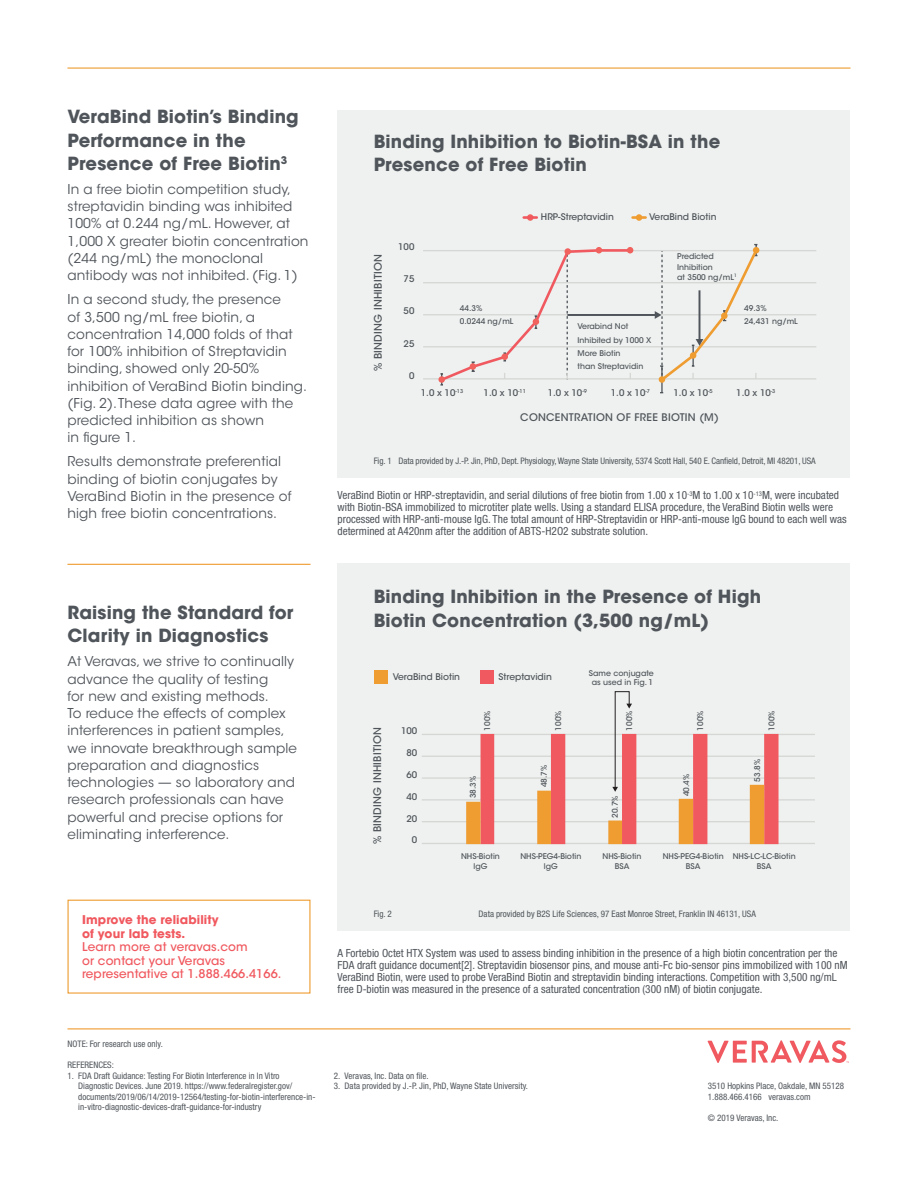
<style>
.page{position:relative;width:918px;height:1188px;background:#fff}
.page>*{position:absolute;margin:0;border:0;box-sizing:border-box;transform-origin:0 0}
.t1{font:700 18px/23.2px "ITC Avant Garde Std";letter-spacing:.01em;color:#50555b}
.t2{font:13.5px/17.2px "ITC Avant Garde Std";letter-spacing:.01em;color:#50555b}
.t3{font:500 12px/13.5px "ITC Avant Garde Std";letter-spacing:.01em;color:#f0595f}
.t4{font:700 12px/13.5px "ITC Avant Garde Std";letter-spacing:.01em;color:#f0595f}
.t5{font:condensed 11.25px/12px "Helvetica Neue LT Std";color:#50555b}
.t6{font:500 10.5px "ITC Avant Garde Std";letter-spacing:.025em;color:#50555b}
.t7{font:500 9.15px "ITC Avant Garde Std";color:#50555b}
.t8{font:condensed 9px/10.5px "Helvetica Neue LT Std";color:#50555b}
.t9{font:500 7.8px/10.5px "ITC Avant Garde Std";color:#50555b;text-align:center}
</style>
<div class="page">
<svg style="left:708px;top:1040px;width:141px;height:23px"></svg>
<hr style="left:68px;top:1028px;width:782px;height:1px;background:#ef9c31">
<hr style="left:68px;top:68px;width:782px;height:1px;background:#ef9c31">
<div style="left:338px;top:110px;width:512px;height:367px;background:#eef1ef"></div>
<hr style="left:68px;top:564px;width:242px;height:1px;background:#ef9c31">
<div style="left:338px;top:564px;width:512px;height:367px;background:#eef1ef"></div>
<hr style="left:423px;top:250px;width:393px;height:1px;background:#d6d7d4">
<hr style="left:731px;top:282px;width:85px;height:1px;background:#d6d7d4">
<hr style="left:423px;top:282px;width:308px;height:1px;background:#d6d7d4">
<hr style="left:521px;top:314px;width:286px;height:1px;background:#d6d7d4">
<hr style="left:423px;top:314px;width:98px;height:1px;background:#d6d7d4">
<hr style="left:423px;top:346px;width:393px;height:1px;background:#d6d7d4">
<hr style="left:423px;top:378px;width:393px;height:2px;background:#d6d7d4">
<svg style="left:438px;top:247px;width:195px;height:139px"></svg>
<div style="left:636px;top:214px;width:6px;height:7px;background:#ef9c31;border-radius:50%"></div>
<svg style="left:633px;top:216px;width:13px;height:3px"></svg>
<svg style="left:527px;top:214px;width:7px;height:7px"></svg>
<svg style="left:524px;top:216px;width:13px;height:3px"></svg>
<hr style="left:567px;top:314px;width:89px;height:2px;background:#50555b">
<svg style="left:655px;top:244px;width:105px;height:149px"></svg>
<hr style="left:422px;top:756px;width:393px;height:1px;background:#d6d7d4">
<hr style="left:422px;top:777px;width:393px;height:2px;background:#d6d7d4">
<hr style="left:422px;top:799px;width:393px;height:2px;background:#d6d7d4">
<hr style="left:422px;top:821px;width:393px;height:1px;background:#d6d7d4">
<hr style="left:422px;top:843px;width:393px;height:1px;background:#d6d7d4">
<hr style="left:422px;top:734px;width:393px;height:1px;background:#d6d7d4">
<div style="left:374px;top:670px;width:14px;height:14px;background:#ef9c31"></div>
<div style="left:481px;top:670px;width:13px;height:14px;background:#f0595f"></div>
<svg style="left:466px;top:691px;width:313px;height:153px"></svg>
<div style="left:68px;top:900px;width:242px;height:94px;border:1px solid #ef9c31"></div>
<h1 class="t1" style="left:68px;top:105px;width:233px">VeraBind Biotin’s Binding<br>Performance in the<br>Presence of Free Biotin<sup>3</sup></h1>
<p class="t2" style="left:68px;top:181px;width:243px">In a free biotin competition study, streptavidin binding was inhibited 100% at 0.244 ng/mL. However, at 1,000 X greater biotin concentration (244 ng/mL) the monoclonal antibody was not inhibited. (Fig. 1)</p>
<p class="t2" style="left:68px;top:291px;width:241px">In a second study, the presence<br>of 3,500 ng/mL free biotin, a concentration 14,000 folds of that for 100% inhibition of Streptavidin binding, showed only 20-50% inhibition of VeraBind Biotin binding. (Fig. 2). These data agree with the predicted inhibition as shown<br>in figure 1.</p>
<p class="t2" style="left:68px;top:453px;width:226px">Results demonstrate preferential binding of biotin conjugates by VeraBind Biotin in the presence of high free biotin concentrations.</p>
<h1 class="t1" style="left:68px;top:601px;width:227px">Raising the Standard for<br>Clarity in Diagnostics</h1>
<p class="t2" style="left:68px;top:653px;width:231px">At Veravas, we strive to continually advance the quality of testing<br>for new and existing methods.<br>To reduce the effects of complex interferences in patient samples, we innovate breakthrough sample preparation and diagnostics technologies — so laboratory and research professionals can have powerful and precise options for eliminating interference.</p>
<p class="t4" style="left:82px;top:913px;width:138px">Improve the reliability of your lab tests.</p>
<p class="t3" style="left:82px;top:940px;width:201px">Learn more at veravas.com<br>or contact your Veravas representative at 1.888.466.4166.</p>
<h1 class="t1" style="left:374px;top:129px;width:348px">Binding Inhibition to Biotin-BSA in the<br>Presence of Free Biotin</h1>
<p class="t6" style="left:371px;top:371px;width:119px;rotate:-90deg">% BINDING INHIBITION</p>
<p class="t7" style="left:398px;top:241px;width:18px">100</p>
<p class="t7" style="left:404px;top:273px;width:12px">75</p>
<p class="t7" style="left:404px;top:305px;width:12px">50</p>
<p class="t7" style="left:404px;top:338px;width:12px">25</p>
<p class="t7" style="left:409px;top:370px;width:7px">0</p>
<p class="t7" style="left:541px;top:211px;width:74px">HRP-Streptavidin</p>
<p class="t7" style="left:649px;top:211px;width:69px">VeraBind Biotin</p>
<p class="t9" style="left:677px;top:251px;width:61px;text-align:left">Predicted<br>Inhibition<br>at 3500 ng/mL<sup>1</sup></p>
<p class="t9" style="left:460px;top:301px;width:55px;line-height:13px;text-align:left">44.3%<br>0.0244 ng/mL</p>
<p class="t9" style="left:744px;top:301px;width:55px;line-height:13px;text-align:left">49.3%<br>24,431 ng/mL</p>
<p class="t9" style="left:578px;top:320px;width:75px;line-height:13px;text-align:left">Verabind Not<br>Inhibited by 1000 X<br>More Biotin<br>than Streptavidin</p>
<p class="t7" style="left:421px;top:387px;width:44px">1.0 x 10<sup>-13</sup></p>
<p class="t7" style="left:484px;top:387px;width:44px">1.0 x 10<sup>-11</sup></p>
<p class="t7" style="left:548px;top:387px;width:41px">1.0 x 10<sup>-9</sup></p>
<p class="t7" style="left:611px;top:387px;width:41px">1.0 x 10<sup>-7</sup></p>
<p class="t7" style="left:674px;top:387px;width:41px">1.0 x 10<sup>-5</sup></p>
<p class="t7" style="left:736px;top:387px;width:41px">1.0 x 10<sup>-3</sup></p>
<p class="t6" style="left:520px;top:410px;width:200px">CONCENTRATION OF FREE BIOTIN (M)</p>
<p class="t8" style="left:374px;top:455px;width:444px">Fig. 1 Data provided by J.-P. Jin, PhD, Dept. Physiology, Wayne State University, 5374 Scott Hall, 540 E. Canfield, Detroit, MI 48201, USA</p>
<p class="t5" style="left:338px;top:489px;width:511px">VeraBind Biotin or HRP-streptavidin, and serial dilutions of free biotin from 1.00 x 10<sup>-3</sup>M to 1.00 x 10<sup>-13</sup>M, were incubated with Biotin-BSA immobilized to microtiter plate wells. Using a standard ELISA procedure, the VeraBind Biotin wells were processed with HRP-anti-mouse IgG. The total amount of HRP-Streptavidin or HRP-anti-mouse IgG bound to each well was determined at A420nm after the addition of ABTS-H2O2 substrate solution.</p>
<h1 class="t1" style="left:374px;top:585px;width:389px">Binding Inhibition in the Presence of High<br>Biotin Concentration (3,500 ng/mL)</h1>
<p class="t6" style="left:371px;top:844px;width:119px;rotate:-90deg">% BINDING INHIBITION</p>
<p class="t7" style="left:393px;top:671px;width:69px">VeraBind Biotin</p>
<p class="t7" style="left:499px;top:671px;width:55px">Streptavidin</p>
<p class="t9" style="left:589px;top:669px;width:66px;line-height:9.1px">Same conjugate as used in Fig. 1</p>
<p class="t7" style="left:401px;top:725px;width:18px">100</p>
<p class="t7" style="left:406px;top:747px;width:12px">80</p>
<p class="t7" style="left:406px;top:769px;width:12px">60</p>
<p class="t7" style="left:406px;top:791px;width:12px">40</p>
<p class="t7" style="left:406px;top:813px;width:12px">20</p>
<p class="t7" style="left:412px;top:834px;width:7px">0</p>
<p class="t9" style="left:482px;top:731px;width:22px;rotate:-90deg">100%</p>
<p class="t9" style="left:553px;top:731px;width:22px;rotate:-90deg">100%</p>
<p class="t9" style="left:624px;top:731px;width:22px;rotate:-90deg">100%</p>
<p class="t9" style="left:695px;top:731px;width:22px;rotate:-90deg">100%</p>
<p class="t9" style="left:766px;top:731px;width:22px;rotate:-90deg">100%</p>
<p class="t9" style="left:468px;top:798px;width:24px;rotate:-90deg">38.3%</p>
<p class="t9" style="left:539px;top:787px;width:24px;rotate:-90deg">48.7%</p>
<p class="t9" style="left:610px;top:818px;width:24px;rotate:-90deg">20.7%</p>
<p class="t9" style="left:681px;top:796px;width:24px;rotate:-90deg">40.4%</p>
<p class="t9" style="left:752px;top:782px;width:24px;rotate:-90deg">53.8%</p>
<p class="t9" style="left:461px;top:851px;width:40px">NHS-Biotin lgG</p>
<p class="t9" style="left:520px;top:851px;width:63px">NHS-PEG4-Biotin lgG</p>
<p class="t9" style="left:603px;top:851px;width:40px">NHS-Biotin<br>BSA</p>
<p class="t9" style="left:663px;top:851px;width:63px">NHS-PEG4-Biotin<br>BSA</p>
<p class="t9" style="left:733px;top:851px;width:65px">NHS-LC-LC-Biotin<br>BSA</p>
<p class="t8" style="left:374px;top:908px;width:20px">Fig. 2</p>
<p class="t8" style="left:479px;top:908px;width:279px">Data provided by B2S Life Sciences, 97 East Monroe Street, Franklin IN 46131, USA</p>
<p class="t5" style="left:338px;top:947px;width:512px">A Fortebio Octet HTX System was used to assess binding inhibition in the presence of a high biotin concentration per the FDA draft guidance document[2]. Streptavidin biosensor pins, and mouse anti-Fc bio-sensor pins immobilized with 100 nM VeraBind Biotin, were used to probe VeraBind Biotin and streptavidin binding interactions. Competition with 3,500 ng/mL free D-biotin was measured in the presence of a saturated concentration (300 nM) of biotin conjugate.</p>
<p class="t8" style="left:68px;top:1039px;width:97px">NOTE: For research use only.</p>
<p class="t8" style="left:68px;top:1060px;width:48px">REFERENCES:</p>
<p class="t8" style="left:78px;top:1070px;width:239px;text-indent:-11px">1. FDA Draft Guidance: Testing For Biotin Interference in In Vitro Diagnostic Devices. June 2019. https://www.federalregister.gov/ documents/2019/06/14/2019-12564/testing-for-biotin-interference-in&shy;in-vitro-diagnostic-devices-draft-guidance-for-industry</p>
<p class="t8" style="left:334px;top:1070px;width:96px">2. Veravas, Inc. Data on file.</p>
<p class="t8" style="left:334px;top:1081px;width:196px">3. Data provided by J.-P. Jin, PhD, Wayne State University.</p>
<p class="t8" style="left:708px;top:1081px;width:138px">3510 Hopkins Place, Oakdale, MN 55128<br>1.888.466.4166 veravas.com</p>
<p class="t8" style="left:708px;top:1112px;width:72px">© 2019 Veravas, Inc.</p>
</div>
